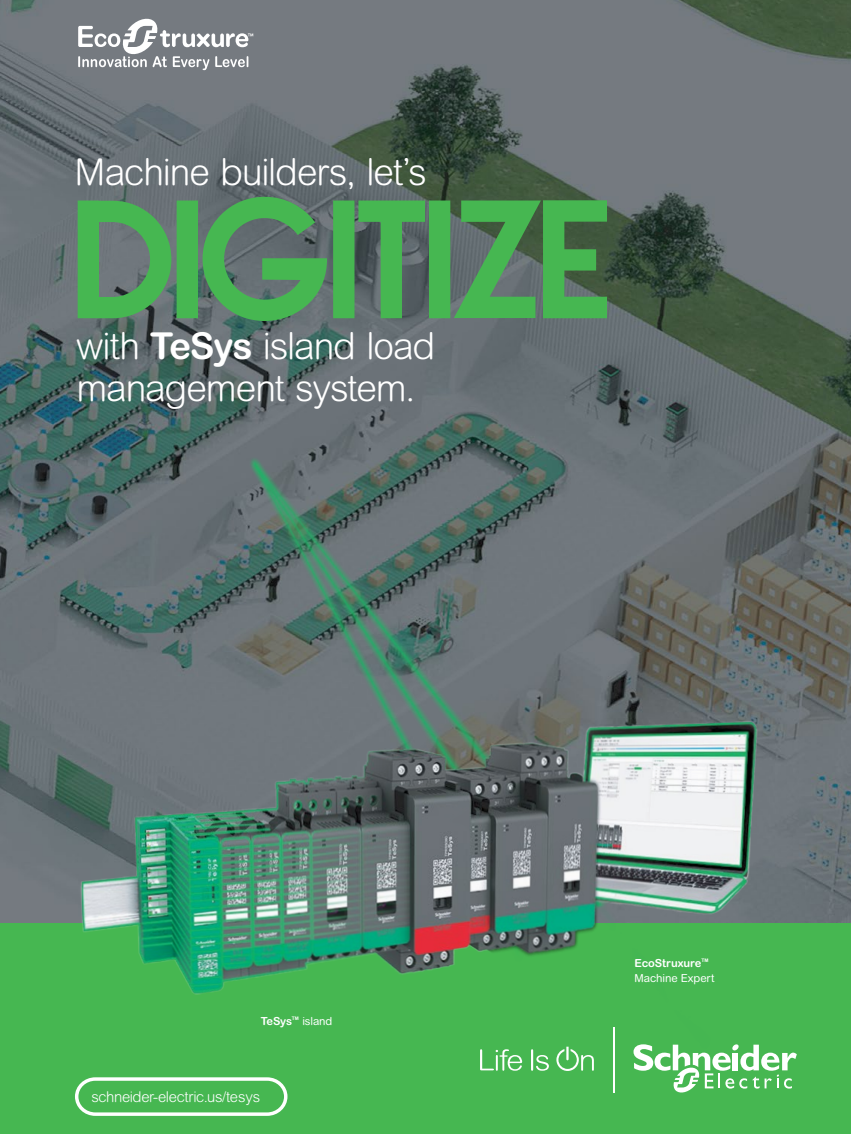
<style>
.page{position:relative;width:851px;height:1134px;background:#fff}
.page>*{position:absolute;margin:0;border:0;box-sizing:border-box;transform-origin:0 0}
.t1{font:209.1px "NOV Aegular";letter-spacing:-.015em;color:#46b751}
.t2{font:300 37.2px "Arial Rounded MT Pro";letter-spacing:-.03em;color:#fff}
.t3{font:300 14.85px "Arial Rounded MT Pro";letter-spacing:-.025em;color:#fff}
.t4{font:11.1px "Arial Rounded MT Pro";letter-spacing:-.01em;color:#fff}
.t5{font:700 11.1px "Arial Rounded MT Pro";letter-spacing:-.015em;color:#fff}
.t6{font:700 4.95px "Arial Rounded MT Pro";color:#fff}
.s1{font-weight:700}
</style>
<div class="page">
<div style="left:1px;top:889px;width:849px;height:245px;background:#46b751"></div>
<img style="left:1px;top:0;width:849px;height:922px">
<img style="left:13px;top:423px;width:801px;height:572px">
<svg style="left:480px;top:1049px;width:42px;height:22px"></svg>
<svg style="left:531px;top:1049px;width:18px;height:22px"></svg>
<svg style="left:556px;top:1047px;width:38px;height:24px"></svg>
<svg style="left:633px;top:1044px;width:163px;height:49px"></svg>
<hr style="left:613px;top:1028px;width:1px;height:65px;background:#fff">
<svg style="left:75px;top:1077px;width:213px;height:39px"></svg>
<svg style="left:78px;top:16px;width:175px;height:54px"></svg>
<p class="t2" style="left:74px;top:150px;width:354px">Machine builders, let’s</p>
<h1 class="t1" style="left:78px;top:124px;width:538px">DIGITize</h1>
<p class="t2" style="left:76px;top:325px;width:360px">with <span class="s1">TeSys</span> island load</p>
<p class="t2" style="left:76px;top:366px;width:341px">management system.</p>
<p class="t5" style="left:261px;top:1015px;width:33px">TeSys</p>
<p class="t6" style="left:292px;top:1015px;width:9px">TM</p>
<p class="t4" style="left:302px;top:1015px;width:32px">island</p>
<p class="t3" style="left:91px;top:1088px;width:170px">schneider-electric.us/tesys</p>
<p class="t5" style="left:634px;top:956px;width:68px">EcoStruxure</p>
<p class="t6" style="left:701px;top:957px;width:9px">TM</p>
<p class="t4" style="left:634px;top:972px;width:81px">Machine Expert</p>
</div>
